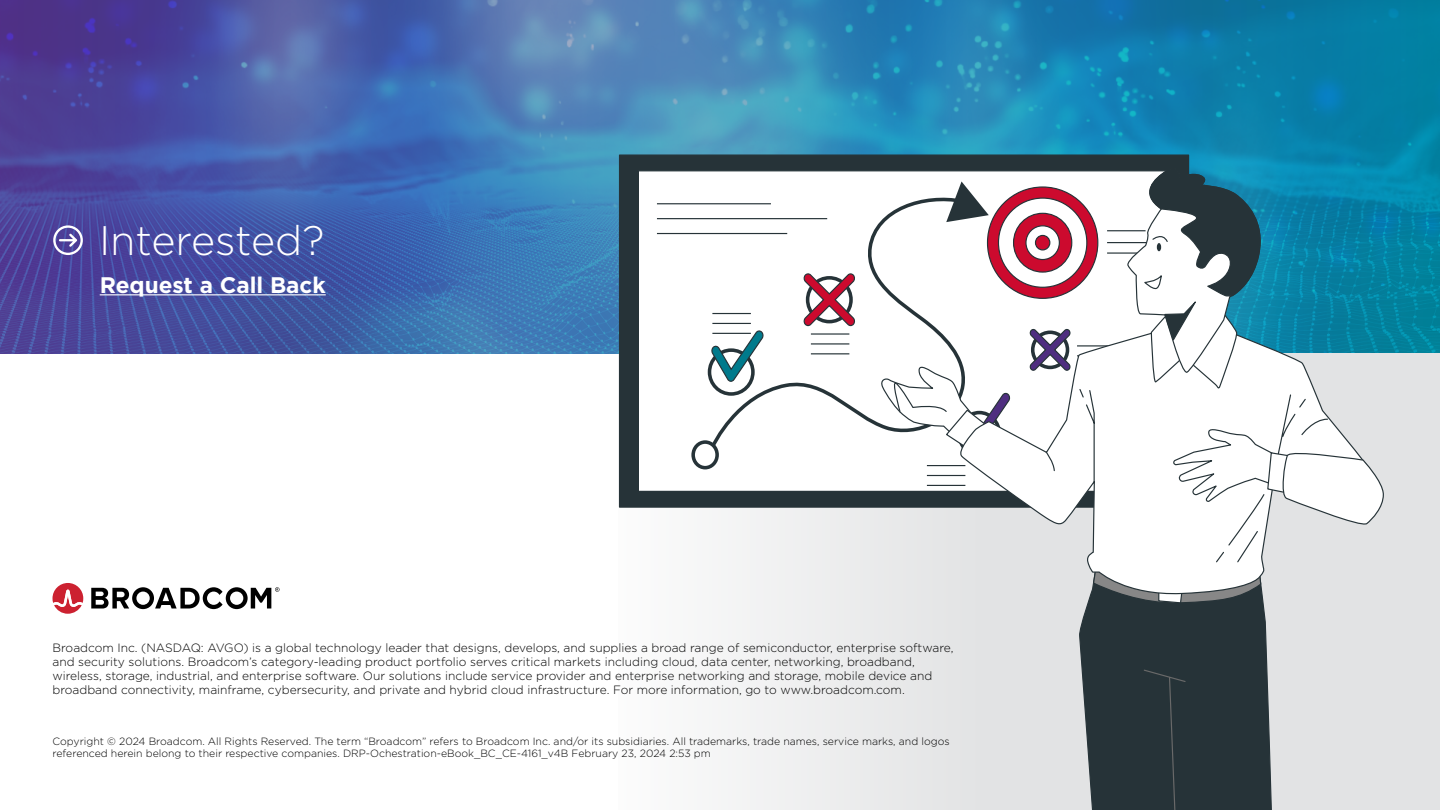
<style>
.page{position:relative;width:1440px;height:810px;background:#fff}
.page>*{position:absolute;margin:0;border:0;box-sizing:border-box;transform-origin:0 0}
.t1{font:300 41.25px "Gotham";color:#fff}
.t2{font:700 22.5px "Gotham";color:#fff}
.t3{font:300 12px/14.2px "Gotham";color:#000}
.t4{font:300 10.5px/12px "Gotham";color:#000}
</style>
<div class="page">
<img style="left:0;top:0;width:1440px;height:354px">
<svg style="left:721px;top:354px;width:719px;height:456px;fill:#e3e4e5"></svg>
<div style="left:619px;top:154px;width:570px;height:354px;background:#263338;border:1px solid #263338"></div>
<div style="left:638px;top:170px;width:532px;height:322px;background:#fff;border:1px solid #263338"></div>
<hr style="left:927px;top:475px;width:38px;height:1px;background:#263338">
<hr style="left:927px;top:485px;width:38px;height:1px;background:#263338">
<hr style="left:657px;top:203px;width:114px;height:1px;background:#263338">
<hr style="left:657px;top:218px;width:170px;height:1px;background:#263338">
<hr style="left:657px;top:233px;width:130px;height:1px;background:#263338">
<svg style="left:988px;top:187px;width:110px;height:111px;background:#bc0e2f"></svg>
<div style="left:998px;top:198px;width:89px;height:89px;background:#fff;border-radius:50%"></div>
<div style="left:1014px;top:213px;width:58px;height:59px;background:#cc0a2e;border-radius:50%"></div>
<div style="left:1013px;top:213px;width:59px;height:60px;border:1px solid #263338;border-radius:50%"></div>
<div style="left:1026px;top:226px;width:33px;height:34px;background:#fff;border-radius:50%"></div>
<div style="left:1025px;top:225px;width:35px;height:35px;border:1px solid #263338;border-radius:50%"></div>
<div style="left:1035px;top:235px;width:15px;height:15px;background:#cc0a2e;border-radius:50%"></div>
<div style="left:1035px;top:235px;width:15px;height:16px;border:1px solid #263338;border-radius:50%"></div>
<svg style="left:710px;top:197px;width:236px;height:75px"></svg>
<svg style="left:946px;top:181px;width:43px;height:41px"></svg>
<svg style="left:1031px;top:328px;width:39px;height:2px"></svg>
<hr style="left:1107px;top:230px;width:39px;height:1px;background:#263338">
<hr style="left:1107px;top:252px;width:39px;height:2px;background:#263338">
<hr style="left:1107px;top:242px;width:54px;height:1px;background:#263338">
<svg style="left:691px;top:272px;width:320px;height:198px"></svg>
<svg style="left:1079px;top:596px;width:195px;height:214px;background:#333f44"></svg>
<div style="left:1143px;top:669px;width:44px;height:141px;background:#263338"></div>
<svg style="left:1092px;top:596px;width:170px;height:8px"></svg>
<svg style="left:957px;top:330px;width:421px;height:266px"></svg>
<svg style="left:1045px;top:388px;width:284px;height:175px"></svg>
<svg style="left:1126px;top:163px;width:141px;height:228px"></svg>
<svg style="left:1173px;top:427px;width:212px;height:101px"></svg>
<hr style="left:100px;top:294px;width:226px;height:1px;background:#fff">
<svg style="left:53px;top:225px;width:30px;height:30px"></svg>
<svg style="left:91px;top:587px;width:189px;height:22px"></svg>
<svg style="left:53px;top:583px;width:30px;height:31px"></svg>
<h1 class="t1" style="left:99px;top:214px;width:227px">Interested?</h1>
<h2 class="t2" style="left:100px;top:270px;width:228px">Request a Call Back</h2>
<p class="t3" style="left:52px;top:640px;width:903px">Broadcom Inc. (NASDAQ: AVGO) is a global technology leader that designs, develops, and supplies a broad range of semiconductor, enterprise software, and security solutions. Broadcom’s category-leading product portfolio serves critical markets including cloud, data center, networking, broadband, wireless, storage, industrial, and enterprise software. Our solutions include service provider and enterprise networking and storage, mobile device and broadband connectivity, mainframe, cybersecurity, and private and hybrid cloud infrastructure. For more information, go to www.broadcom.com.</p>
<p class="t4" style="left:52px;top:735px;width:899px">Copyright © 2024 Broadcom. All Rights Reserved. The term “Broadcom” refers to Broadcom Inc. and/or its subsidiaries. All trademarks, trade names, service marks, and logos referenced herein belong to their respective companies. DRP-Ochestration-eBook_BC_CE-4161_v4B February 23, 2024 2:53 pm</p>
</div>
